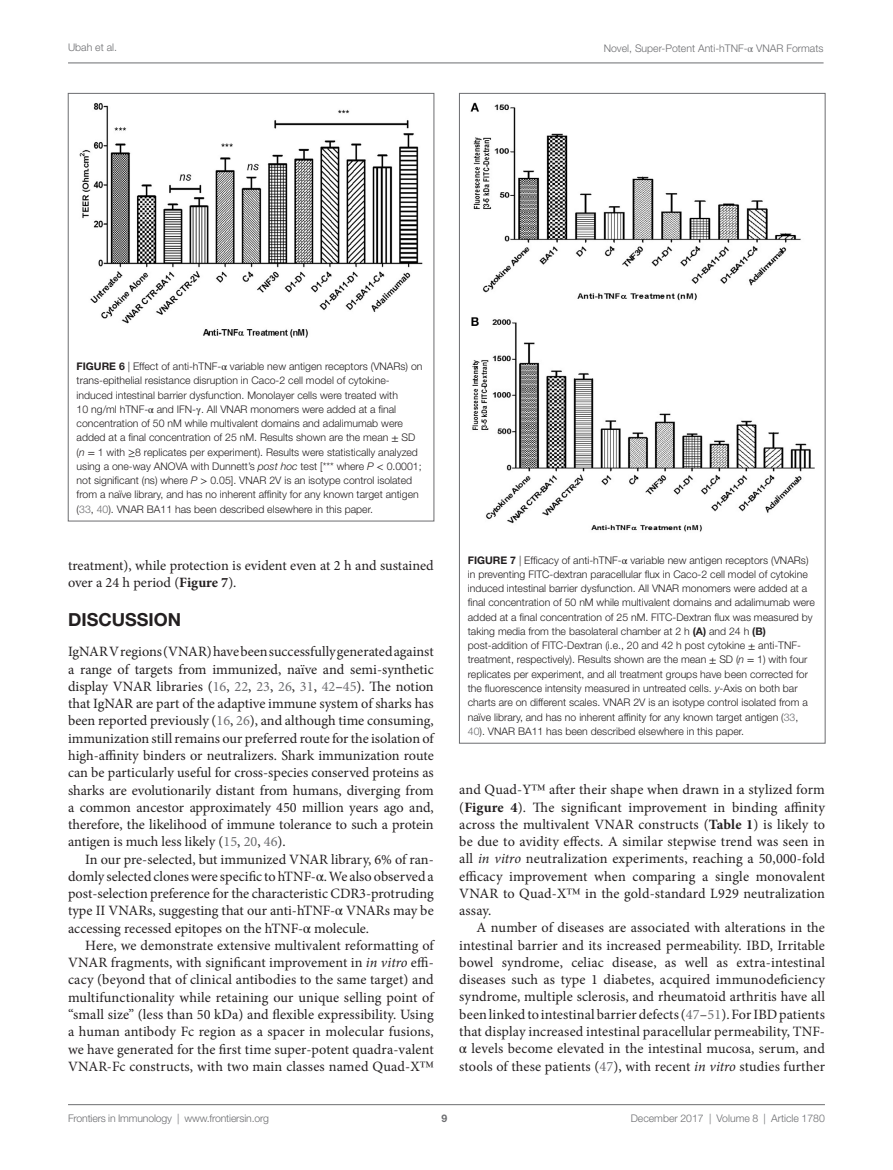
<style>
.page{position:relative;width:893px;height:1170px;background:#fff}
.page>*{position:absolute;margin:0;border:0;box-sizing:border-box;transform-origin:0 0}
.t1{font:700 18px "Helvetica Neue LT Std";color:#231f20}
.t2{font:14.25px/17.2px "Minion Pro";color:#231f20;text-align:justify}
.t3{font:300 10.5px/14.2px "Helvetica Neue LT Std";color:#231f20}
.t4{font:300 10.5px "Helvetica Neue LT Std";color:#6c6d70}
.t5{font:700 10.5px "Helvetica Neue LT Std";color:#6c6d70}
.s1{font-family:"STIX General";font-weight:400}
.s2{font-weight:700}
.s3{font-style:italic}
.s4{color:#6c6d70}
.s5{font-family:"STIX General"}
</style>
<div class="page">
<img style="left:470px;top:102px;width:345px;height:430px">
<img style="left:79px;top:103px;width:344px;height:235px">
<div style="left:68px;top:93px;width:366px;height:428px;border:1px solid #6c6d70"></div>
<hr style="left:68px;top:1104px;width:757px;height:1px;background:#6c6d70">
<hr style="left:68px;top:63px;width:755px;height:1px;background:#6c6d70">
<p class="t4" style="left:68px;top:41px;width:51px">Ubah et al.</p>
<p class="t4" style="left:604px;top:42px;width:221px">Novel, Super-Potent Anti-hTNF-<span class="s1">α</span> VNAR Formats</p>
<p class="t3" style="left:77px;top:359px;width:347px"><span class="s2">FIG URE 6</span> | Effect of anti-hTNF-<span class="s1">α</span> variable new antigen receptors (VNARs) on trans-epithelial resistance disruption in Caco-2 cell model of cytokine&shy;induced intestinal barrier dysfunction. Monolayer cells were treated with<br>10 ng/ml hTNF-<span class="s1">α</span> and IFN-<span class="s1">γ</span>. All VNAR monomers were added at a final concentration of 50 nM while multivalent domains and adalimumab were added at a final concentration of 25 nM. Results shown are the mean <span class="s1">±</span> SD (<span class="s3">n</span> <span class="s1">=</span> 1 with <span class="s1">≥</span>8 replicates per experiment). Results were statistically analyzed using a one-way ANOVA with Dunnett’s <span class="s3">post hoc</span> test [*** where <span class="s3">P</span> <span class="s1">&lt;</span> 0.0001; not significant (ns) where <span class="s3">P</span> <span class="s1">&gt;</span> 0.05]. VNAR 2V is an isotype control isolated from a naïve library, and has no inherent affinity for any known target antigen (<span class="s4">33</span>, <span class="s4">40</span>). VNAR BA11 has been described elsewhere in this paper.</p>
<p class="t2" style="left:68px;top:557px;width:367px">treatment), while protection is evident even at 2 h and sustained over a 24 h period (<span class="s2">Figure 7</span>).</p>
<p class="t1" style="left:68px;top:608px;width:112px">DISCUSSION</p>
<p class="t2" style="left:68px;top:643px;width:367px">IgNAR V regions (VNAR) have been successfully generated against a range of targets from immunized, naïve and semi-synthetic display VNAR libraries (<span class="s4">16</span>, <span class="s4">22</span>, <span class="s4">23</span>, <span class="s4">26</span>, <span class="s4">31</span>, <span class="s4">42</span>–<span class="s4">45</span>). The notion that IgNAR are part of the adaptive immune system of sharks has been reported previously (<span class="s4">16</span>, <span class="s4">26</span>), and although time consuming, immunization still remains our preferred route for the isolation of high-affinity binders or neutralizers. Shark immunization route can be particularly useful for cross-species conserved proteins as sharks are evolutionarily distant from humans, diverging from a common ancestor approximately 450 million years ago and, therefore, the likelihood of immune tolerance to such a protein antigen is much less likely (<span class="s4">15</span>, <span class="s4">20</span>, <span class="s4">46</span>).</p>
<p class="t2" style="left:68px;top:850px;width:367px;text-indent:17px">In our pre-selected, but immunized VNAR library, 6% of ran&shy;domly selected clones were specific to hTNF-<span class="s5">α</span>. We also observed a post-selection preference for the characteristic CDR3-protruding type II VNARs, suggesting that our anti-hTNF-<span class="s5">α</span> VNARs may be accessing recessed epitopes on the hTNF-<span class="s5">α</span> molecule.</p>
<p class="t2" style="left:68px;top:936px;width:367px;text-indent:17px">Here, we demonstrate extensive multivalent reformatting of VNAR fragments, with significant improvement in <span class="s3">in vitro</span> effi&shy;cacy (beyond that of clinical antibodies to the same target) and multifunctionality while retaining our unique selling point of “small size” (less than 50 kDa) and flexible expressibility. Using a human antibody Fc region as a spacer in molecular fusions, we have generated for the first time super-potent quadra-valent VNAR-Fc constructs, with two main classes named Quad-X<span class="s5">™</span></p>
<p class="t3" style="left:468px;top:552px;width:348px"><span class="s2">FIG URE 7</span> | Efficacy of anti-hTNF-<span class="s1">α</span> variable new antigen receptors (VNARs) in preventing FITC-dextran paracellular flux in Caco-2 cell model of cytokine induced intestinal barrier dysfunction. All VNAR monomers were added at a final concentration of 50 nM while multivalent domains and adalimumab were added at a final concentration of 25 nM. FITC-Dextran flux was measured by taking media from the basolateral chamber at 2 h <span class="s2">(A)</span> and 24 h <span class="s2">(B) </span>post-addition of FITC-Dextran (i.e., 20 and 42 h post cytokine <span class="s1">±</span> anti-TNF&shy;treatment, respectively). Results shown are the mean <span class="s1">±</span> SD (<span class="s3">n</span> <span class="s1">=</span> 1) with four replicates per experiment, and all treatment groups have been corrected for the fluorescence intensity measured in untreated cells. <span class="s3">y</span>-Axis on both bar charts are on different scales. VNAR 2V is an isotype control isolated from a naïve library, and has no inherent affinity for any known target antigen (<span class="s4">33</span>, <span class="s4">40</span>). VNAR BA11 has been described elsewhere in this paper.</p>
<p class="t2" style="left:459px;top:781px;width:367px">and Quad-Y<span class="s5">™</span> after their shape when drawn in a stylized form (<span class="s2">Figure 4</span>). The significant improvement in binding affinity across the multivalent VNAR constructs (<span class="s2">Table 1</span>) is likely to be due to avidity effects. A similar stepwise trend was seen in all <span class="s3">in vitro</span> neutralization experiments, reaching a 50,000-fold efficacy improvement when comparing a single monovalent VNAR to Quad-X<span class="s5">™</span> in the gold-standard L929 neutralization assay.</p>
<p class="t2" style="left:459px;top:919px;width:367px;text-indent:17px">A number of diseases are associated with alterations in the intestinal barrier and its increased permeability. IBD, Irritable bowel syndrome, celiac disease, as well as extra-intestinal diseases such as type 1 diabetes, acquired immunodeficiency syndrome, multiple sclerosis, and rheumatoid arthritis have all been linked to intestinal barrier defects (<span class="s4">47</span>–<span class="s4">51</span>). For IBD patients that display increased intestinal paracellular permeability, TNF&shy;<span class="s5">α</span> levels become elevated in the intestinal mucosa, serum, and stools of these patients (<span class="s4">47</span>), with recent <span class="s3">in vitro</span> studies further</p>
<p class="t4" style="left:68px;top:1111px;width:203px">Frontiers in Immunology | www.frontiersin.org</p>
<p class="t4" style="left:631px;top:1111px;width:196px">December 2017 | Volume 8 | Article 1780</p>
<p class="t5" style="left:441px;top:1111px;width:7px">9</p>
</div>
